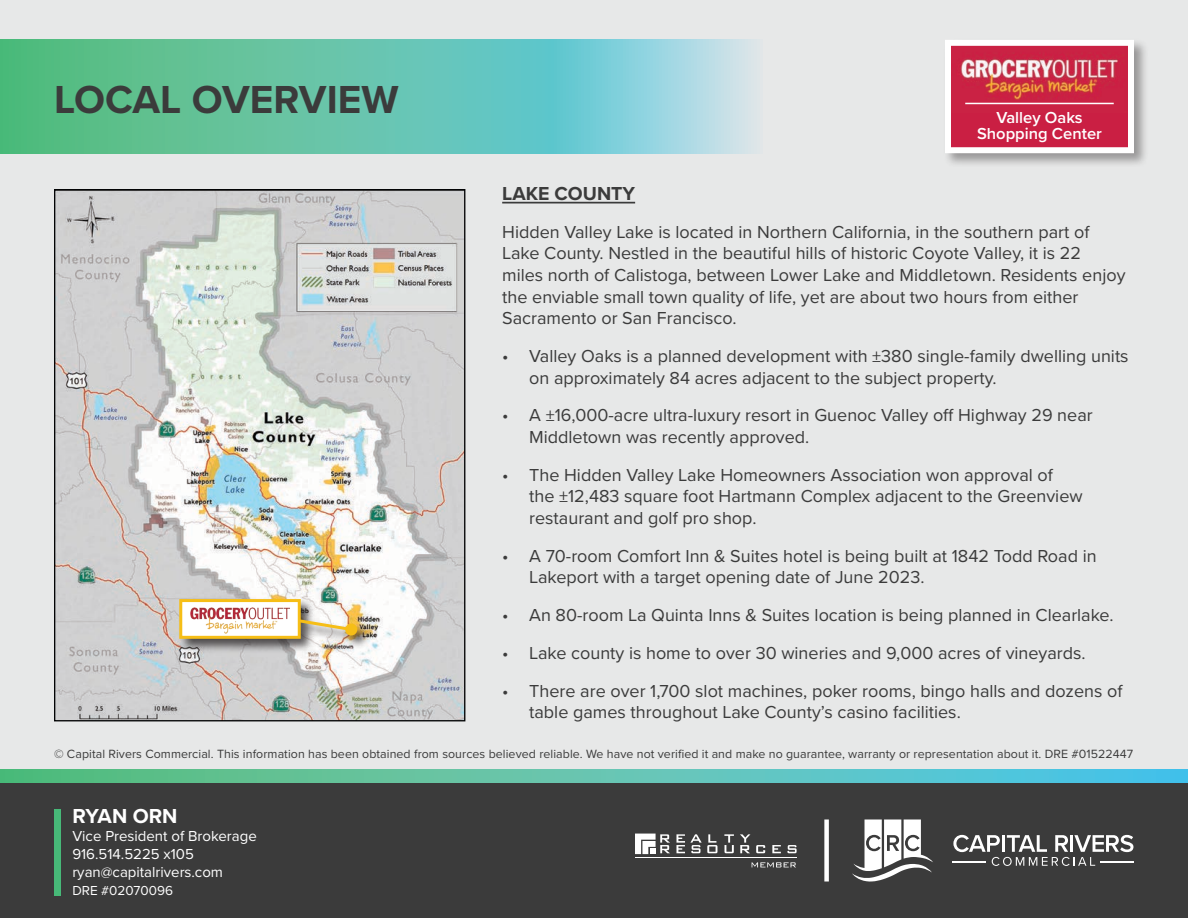
<style>
.page{position:relative;width:1188px;height:918px;background:#e7e8e8}
.page>*{position:absolute;margin:0;border:0;box-sizing:border-box;transform-origin:0 0}
.t1{font:700 40.5px "Proxima Nova";color:#3b3b3b}
.t2{font:700 21px "Proxima Nova";color:#fff}
.t3{font:700 19.5px "Proxima Nova";color:#3b3b3b}
.t4{font:18px/21.6px "Proxima Nova";color:#3b3b3b}
.t5{font:600 16.5px "Proxima Nova";color:#fff}
.t6{font:15px "Proxima Nova";color:#fff}
.t7{font:13.5px "Proxima Nova";color:#fff}
.t8{font:12.3px "Proxima Nova";letter-spacing:.005em;color:#3b3b3b}
</style>
<div class="page">
<svg style="left:0;top:40px;width:754px;height:113px"></svg>
<div style="left:944px;top:38px;width:205px;height:130px;background:#231f20;opacity:.4"></div>
<div style="left:948px;top:43px;width:183px;height:107px;background:#ca1f43"></div>
<img style="left:960px;top:53px;width:158px;height:52px">
<div style="left:945px;top:40px;width:189px;height:113px;border:6px solid #fff"></div>
<hr style="left:965px;top:103px;width:149px;height:1px;background:#fff">
<hr style="left:502px;top:202px;width:133px;height:1px;background:#3b3b3b">
<img style="left:56px;top:191px;width:407px;height:528px">
<div style="left:178px;top:598px;width:194px;height:56px;background:#231f20;opacity:.75"></div>
<svg style="left:301px;top:615px;width:54px;height:18px"></svg>
<div style="left:345px;top:624px;width:12px;height:12px;background:#f6be17;border-radius:50%"></div>
<div style="left:181px;top:601px;width:118px;height:36px;background:#fff"></div>
<img style="left:191px;top:608px;width:98px;height:25px">
<div style="left:179px;top:599px;width:122px;height:40px;border:3px solid #f6be17"></div>
<div style="left:0;top:783px;width:1188px;height:135px;background:#3b3b3b"></div>
<svg style="left:0;top:770px;width:1188px;height:13px"></svg>
<div style="left:54px;top:809px;width:7px;height:86px;background:#47b978"></div>
<svg style="left:756px;top:845px;width:9px;height:8px"></svg>
<svg style="left:772px;top:845px;width:9px;height:8px"></svg>
<svg style="left:787px;top:845px;width:10px;height:8px"></svg>
<svg style="left:635px;top:834px;width:35px;height:20px"></svg>
<svg style="left:676px;top:834px;width:41px;height:19px"></svg>
<svg style="left:724px;top:834px;width:10px;height:19px"></svg>
<svg style="left:740px;top:834px;width:10px;height:19px"></svg>
<hr style="left:635px;top:858px;width:162px;height:1px;background:#fff">
<svg style="left:752px;top:862px;width:44px;height:5px"></svg>
<svg style="left:953px;top:835px;width:180px;height:31px"></svg>
<hr style="left:1101px;top:861px;width:33px;height:1px;background:#fff">
<svg style="left:852px;top:819px;width:81px;height:63px"></svg>
<div style="left:824px;top:819px;width:5px;height:63px;background:#fff"></div>
<p class="t1" style="left:54px;top:69px;width:346px">LOCAL OVERVIEW</p>
<p class="t5" style="left:996px;top:105px;width:88px">Valley Oaks</p>
<p class="t5" style="left:977px;top:121px;width:126px">Shopping Center</p>
<p class="t3" style="left:502px;top:179px;width:134px">LAKE COUNTY</p>
<p class="t4" style="left:502px;top:220px;width:625px">Hidden Valley Lake is located in Northern California, in the southern part of Lake County. Nestled in the beautiful hills of historic Coyote Valley, it is 22 miles north of Calistoga, between Lower Lake and Middletown. Residents enjoy the enviable small town quality of life, yet are about two hours from either Sacramento or San Francisco.</p>
<p class="t4" style="left:529px;top:344px;width:601px;text-indent:-27px">• Valley Oaks is a planned development with ±380 single-family dwelling units on approximately 84 acres adjacent to the subject property.</p>
<p class="t4" style="left:529px;top:404px;width:565px;text-indent:-27px">• A ±16,000-acre ultra-luxury resort in Guenoc Valley off Highway 29 near<br>Middletown was recently approved.</p>
<p class="t4" style="left:529px;top:463px;width:555px;text-indent:-27px">• The Hidden Valley Lake Homeowners Association won approval of the ±12,483 square foot Hartmann Complex adjacent to the Greenview restaurant and golf pro shop.</p>
<p class="t4" style="left:529px;top:544px;width:569px;text-indent:-27px">• A 70-room Comfort Inn &amp; Suites hotel is being built at 1842 Todd Road in<br>Lakeport with a target opening date of June 2023.</p>
<p class="t4" style="left:502px;top:604px;width:613px">• An 80-room La Quinta Inns &amp; Suites location is being planned in Clearlake.</p>
<p class="t4" style="left:502px;top:641px;width:585px">• Lake county is home to over 30 wineries and 9,000 acres of vineyards.</p>
<p class="t4" style="left:529px;top:679px;width:595px;text-indent:-27px">• There are over 1,700 slot machines, poker rooms, bingo halls and dozens of table games throughout Lake County’s casino facilities.</p>
<p class="t8" style="left:54px;top:745px;width:1081px">© Capital Rivers Commercial. This information has been obtained from sources believed reliable. We have not verified it and make no guarantee, warranty or representation about it. DRE #01522447</p>
<p class="t2" style="left:72px;top:800px;width:107px">RYAN ORN</p>
<p class="t6" style="left:72px;top:825px;width:186px">Vice President of Brokerage</p>
<p class="t6" style="left:72px;top:843px;width:123px">916.514.5225 x105</p>
<p class="t6" style="left:72px;top:861px;width:152px">ryan@capitalrivers.com</p>
<p class="t7" style="left:72px;top:880px;width:102px">DRE #02070096</p>
</div>
